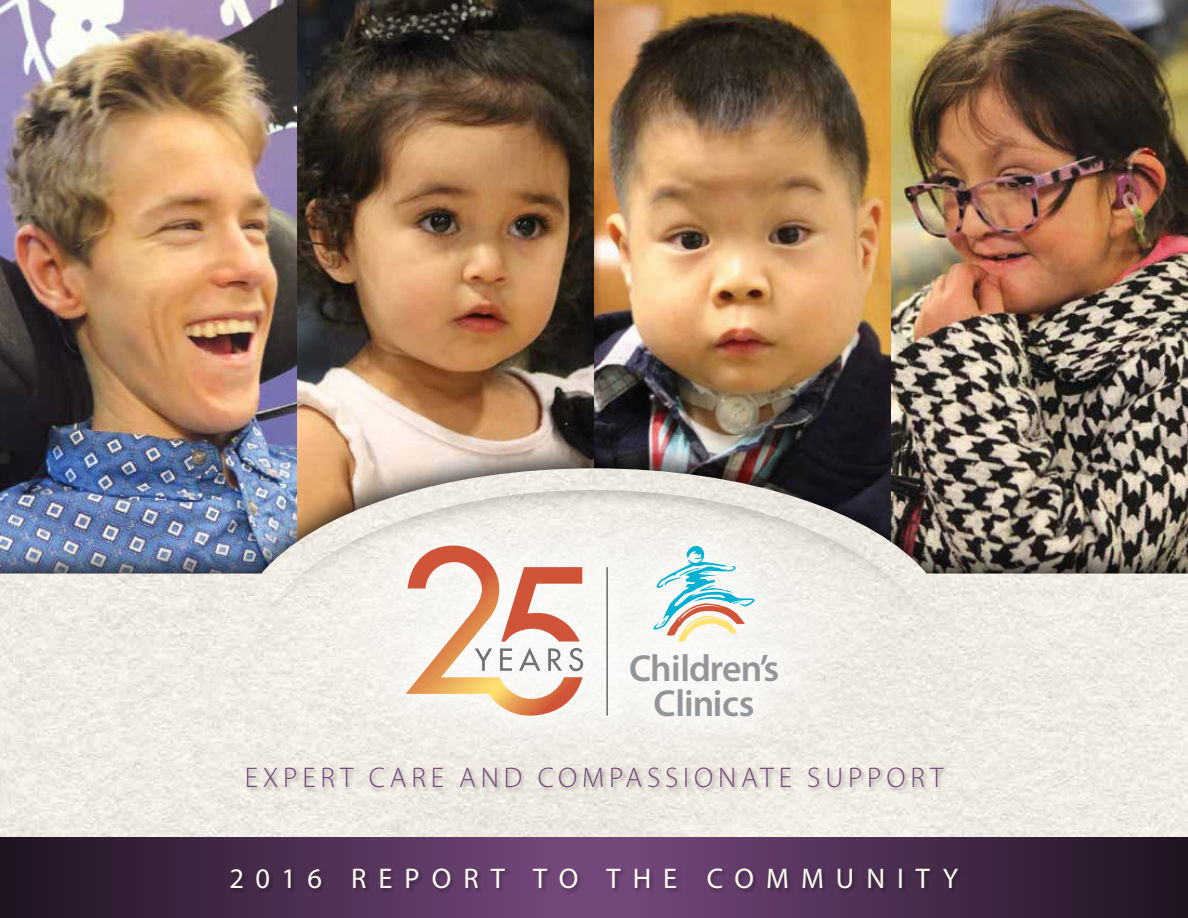
<style>
.page{position:relative;width:1188px;height:918px;background:#fff}
.page>*{position:absolute;margin:0;border:0;box-sizing:border-box;transform-origin:0 0}
.t1{font:600 37.8px/34.3px "Myriad Pro";letter-spacing:-.02em;color:#939598;text-align:center}
.t2{font:300 28.5px "Myriad Pro";letter-spacing:.17em;color:#72477a}
.t3{font:28.5px "Myriad Pro";letter-spacing:.42em;color:#fffcf1}
</style>
<div class="page">
<img style="left:0;top:0;width:1188px;height:439px">
<div style="left:0;top:439px;width:1188px;height:418px;background:#000;opacity:.75"></div>
<img style="left:0;top:468px;width:1188px;height:369px">
<div style="left:245px;top:488px;width:698px;height:370px;background:#000;opacity:.75"></div>
<div style="left:375px;top:514px;width:434px;height:233px;background:#fff;opacity:.5"></div>
<svg style="left:406px;top:546px;width:177px;height:170px"></svg>
<hr style="left:606px;top:567px;width:2px;height:149px;background:#727272">
<svg style="left:654px;top:546px;width:101px;height:96px"></svg>
<div style="left:246px;top:767px;width:703px;height:26px;background:#000;opacity:.3"></div>
<div style="left:0;top:837px;width:1188px;height:81px;background:#72477a"></div>
<div style="left:0;top:837px;width:564px;height:81px;background:linear-gradient(to right,#1f1321,#73487c)"></div>
<div style="left:624px;top:837px;width:564px;height:81px;background:linear-gradient(to right,#74487c,#1f1321)"></div>
<div style="left:229px;top:868px;width:734px;height:26px;background:#000;opacity:.3"></div>
<h1 class="t1" style="left:629px;top:651px;width:151px">Children’s<br>Clinics</h1>
<p class="t2" style="left:245px;top:761px;width:700px">EXPERT CARE AND COMPASSIONATE SUPPORT</p>
<p class="t3" style="left:230px;top:861px;width:730px">2016 REPORT TO THE COMMUNITY</p>
</div>
